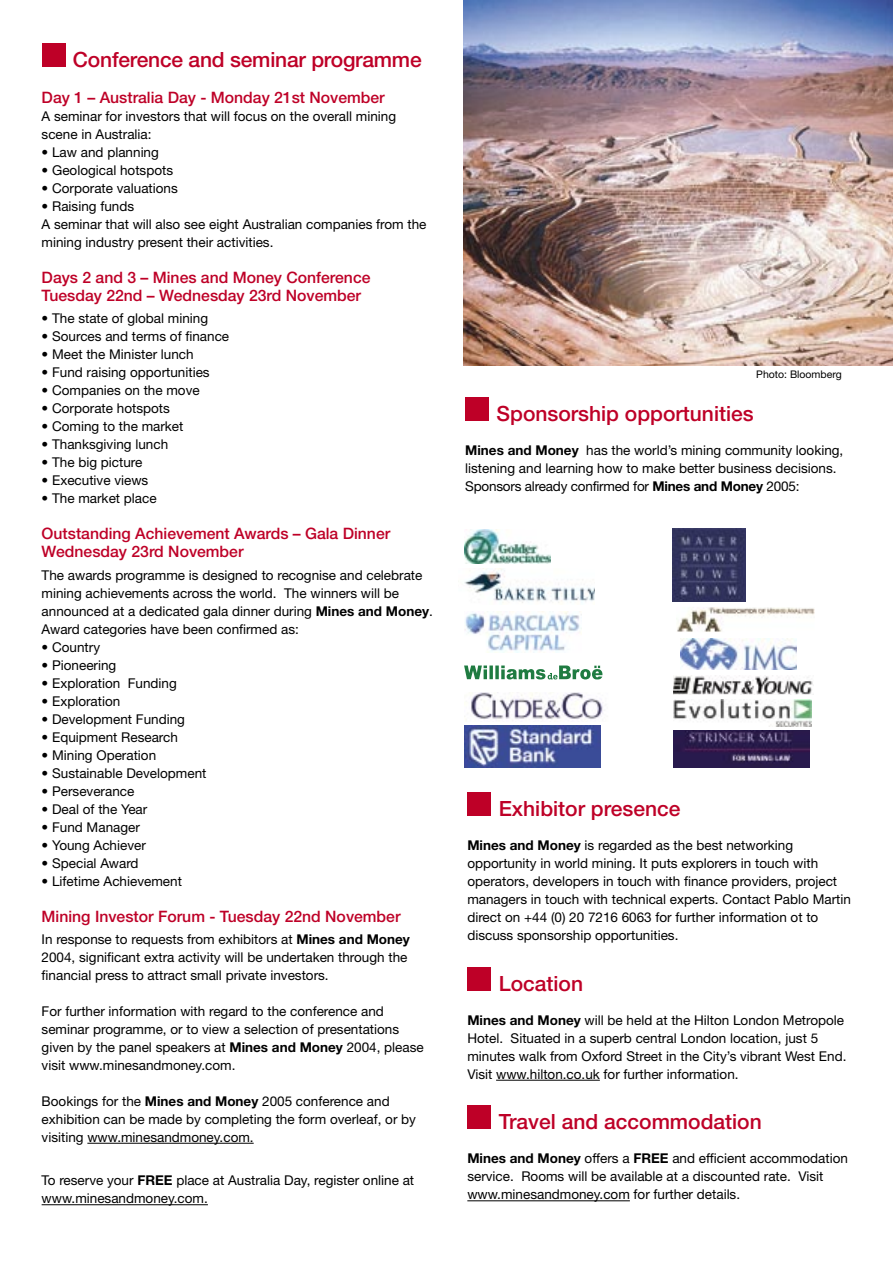
<style>
.page{position:relative;width:893px;height:1263px;background:#fff}
.page>*{position:absolute;margin:0;border:0;box-sizing:border-box;transform-origin:0 0}
.text{font:500 21px "Helvetica Neue";color:#be0027}
.text-2{font:500 15.75px "Helvetica Neue";color:#be0027}
.text-3{font:13.5px/18px "Helvetica Neue";color:#000}
.text-4{font:10.5px "Helvetica Neue";color:#000}
.s1{font-weight:700}
</style>
<div class="page">
<hr style="left:87px;top:1143px;width:167px;height:1px;background:#000">
<hr style="left:42px;top:1204px;width:166px;height:1px;background:#000">
<div style="left:42px;top:43px;width:23px;height:24px;background:#be0027"></div>
<img style="left:463px;top:0;width:430px;height:366px">
<div style="left:465px;top:397px;width:24px;height:24px;background:#be0027"></div>
<hr style="left:496px;top:1080px;width:104px;height:1px;background:#000">
<hr style="left:467px;top:1200px;width:163px;height:1px;background:#000">
<div style="left:467px;top:792px;width:24px;height:24px;background:#be0027"></div>
<div style="left:467px;top:967px;width:24px;height:24px;background:#be0027"></div>
<div style="left:467px;top:1105px;width:24px;height:24px;background:#be0027"></div>
<img style="left:465px;top:611px;width:117px;height:41px">
<img style="left:673px;top:676px;width:140px;height:19px">
<img style="left:673px;top:699px;width:139px;height:27px">
<img style="left:464px;top:726px;width:137px;height:42px">
<svg style="left:464px;top:665px;width:138px;height:14px"></svg>
<img style="left:673px;top:730px;width:136px;height:38px">
<img style="left:677px;top:607px;width:138px;height:25px">
<img style="left:471px;top:692px;width:132px;height:27px">
<img style="left:464px;top:569px;width:130px;height:34px">
<img style="left:681px;top:639px;width:115px;height:30px">
<img style="left:464px;top:530px;width:87px;height:33px">
<img style="left:673px;top:528px;width:72px;height:73px">
<p class="text" style="left:73px;top:47px;width:350px">Conference and seminar programme</p>
<p class="text-2" style="left:42px;top:88px;width:345px">Day 1 – Australia Day - Monday 21st November</p>
<p class="text-3" style="left:42px;top:107px;width:356px">A seminar for investors that will focus on the overall mining scene in Australia:</p>
<p class="text-3" style="left:42px;top:143px;width:119px">• Law and planning</p>
<p class="text-3" style="left:42px;top:161px;width:133px">• Geological hotspots</p>
<p class="text-3" style="left:42px;top:179px;width:138px">• Corporate valuations</p>
<p class="text-3" style="left:42px;top:197px;width:94px">• Raising funds</p>
<p class="text-3" style="left:42px;top:215px;width:386px">A seminar that will also see eight Australian companies from the mining industry present their activities.</p>
<p class="text-2" style="left:42px;top:268px;width:330px">Days 2 and 3 – Mines and Money Conference</p>
<p class="text-2" style="left:42px;top:286px;width:321px">Tuesday 22nd – Wednesday 23rd November</p>
<p class="text-3" style="left:42px;top:309px;width:168px">• The state of global mining</p>
<p class="text-3" style="left:42px;top:327px;width:189px">• Sources and terms of finance</p>
<p class="text-3" style="left:42px;top:345px;width:154px">• Meet the Minister lunch</p>
<p class="text-3" style="left:42px;top:363px;width:170px">• Fund raising opportunities</p>
<p class="text-3" style="left:42px;top:381px;width:160px">• Companies on the move</p>
<p class="text-3" style="left:42px;top:399px;width:130px">• Corporate hotspots</p>
<p class="text-3" style="left:42px;top:417px;width:143px">• Coming to the market</p>
<p class="text-3" style="left:42px;top:435px;width:128px">• Thanksgiving lunch</p>
<p class="text-3" style="left:42px;top:453px;width:102px">• The big picture</p>
<p class="text-3" style="left:42px;top:471px;width:108px">• Executive views</p>
<p class="text-3" style="left:42px;top:489px;width:117px">• The market place</p>
<p class="text-2" style="left:42px;top:524px;width:350px">Outstanding Achievement Awards – Gala Dinner</p>
<p class="text-2" style="left:42px;top:542px;width:203px">Wednesday 23rd November</p>
<p class="text-3" style="left:42px;top:565px;width:393px">The awards programme is designed to recognise and celebrate mining achievements across the world. The winners will be announced at a dedicated gala dinner during <span class="s1">Mines and Money</span>.<br>Award categories have been confirmed as:</p>
<p class="text-3" style="left:42px;top:637px;width:60px">• Country</p>
<p class="text-3" style="left:42px;top:655px;width:76px">• Pioneering</p>
<p class="text-3" style="left:42px;top:673px;width:137px">• Exploration Funding</p>
<p class="text-3" style="left:42px;top:691px;width:80px">• Exploration</p>
<p class="text-3" style="left:42px;top:709px;width:145px">• Development Funding</p>
<p class="text-3" style="left:42px;top:727px;width:138px">• Equipment Research</p>
<p class="text-3" style="left:42px;top:745px;width:116px">• Mining Operation</p>
<p class="text-3" style="left:42px;top:763px;width:166px">• Sustainable Development</p>
<p class="text-3" style="left:42px;top:781px;width:94px">• Perseverance</p>
<p class="text-3" style="left:42px;top:799px;width:107px">• Deal of the Year</p>
<p class="text-3" style="left:42px;top:817px;width:100px">• Fund Manager</p>
<p class="text-3" style="left:42px;top:835px;width:106px">• Young Achiever</p>
<p class="text-3" style="left:42px;top:853px;width:98px">• Special Award</p>
<p class="text-3" style="left:42px;top:871px;width:142px">• Lifetime Achievement</p>
<p class="text-2" style="left:42px;top:906px;width:360px">Mining Investor Forum - Tuesday 22nd November</p>
<p class="text-3" style="left:42px;top:930px;width:370px">In response to requests from exhibitors at <span class="s1">Mines and Money<br></span>2004, significant extra activity will be undertaken through the financial press to attract small private investors.</p>
<p class="text-3" style="left:42px;top:1002px;width:384px">For further information with regard to the conference and seminar programme, or to view a selection of presentations given by the panel speakers at <span class="s1">Mines and Money</span> 2004, please visit www.minesandmoney.com.</p>
<p class="text-3" style="left:42px;top:1092px;width:376px">Bookings for the <span class="s1">Mines and Money</span> 2005 conference and exhibition can be made by completing the form overleaf, or by visiting www.minesandmoney.com.</p>
<p class="text-3" style="left:42px;top:1171px;width:374px">To reserve your <span class="s1">FREE</span> place at Australia Day, register online at www.minesandmoney.com.</p>
<p class="text-4" style="left:756px;top:368px;width:87px">Photo: Bloomberg</p>
<p class="text" style="left:497px;top:401px;width:259px">Sponsorship opportunities</p>
<p class="text-3" style="left:465px;top:441px;width:380px"><span class="s1">Mines and Money</span> has the world’s mining community looking, listening and learning how to make better business decisions.<br>Sponsors already confirmed for <span class="s1">Mines and Money</span> 2005:</p>
<p class="text" style="left:499px;top:796px;width:183px">Exhibitor presence</p>
<p class="text-3" style="left:467px;top:836px;width:385px"><span class="s1">Mines and Money</span> is regarded as the best networking opportunity in world mining. It puts explorers in touch with operators, developers in touch with finance providers, project managers in touch with technical experts. Contact Pablo Martin</p>
<p class="text-3" style="left:467px;top:908px;width:352px">direct on +44 (0) 20 7216 6063 for further information ot to discuss sponsorship opportunities.</p>
<p class="text" style="left:499px;top:971px;width:86px">Location</p>
<p class="text-3" style="left:467px;top:1011px;width:381px"><span class="s1">Mines and Money</span> will be held at the Hilton London Metropole Hotel. Situated in a superb central London location, just 5 minutes walk from Oxford Street in the City’s vibrant West End.<br>Visit www.hilton.co.uk for further information.</p>
<p class="text" style="left:499px;top:1109px;width:265px">Travel and accommodation</p>
<p class="text-3" style="left:467px;top:1149px;width:382px"><span class="s1">Mines and Money</span> offers a <span class="s1">FREE</span> and efficient accommodation service. Rooms will be available at a discounted rate. Visit www.minesandmoney.com for further details.</p>
</div>
